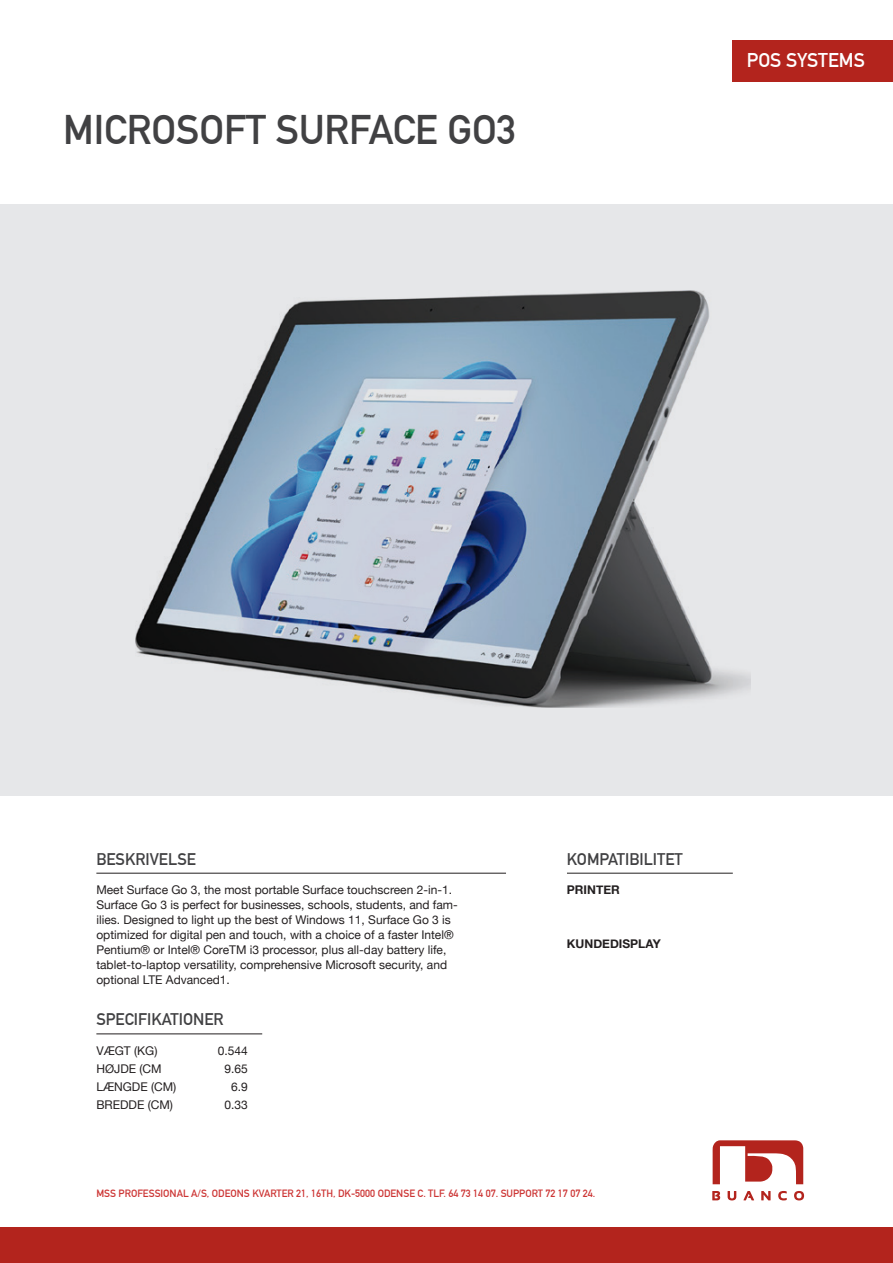
<style>
.page{position:relative;width:893px;height:1263px;background:#fff}
.page>*{position:absolute;margin:0;border:0;box-sizing:border-box;transform-origin:0 0}
.t1{font:700 40.5px "DIN Alternate";color:#414143}
.t2{font:700 19.5px "DIN Alternate";color:#fff}
.t3{font:700 16.5px "DIN Alternate";color:#414143}
.t4{font:12px/15px "Helvetica Neue";color:#231f20}
.t5{font:700 12px "Helvetica Neue";color:#231f20}
.t6{font:700 10.35px "DIN Alternate";color:#cc3433}
</style>
<div class="page">
<div style="left:0;top:204px;width:893px;height:592px;background:#e6e7e9"></div>
<svg style="left:712px;top:1140px;width:91px;height:44px"></svg>
<svg style="left:712px;top:1191px;width:8px;height:9px"></svg>
<svg style="left:728px;top:1191px;width:8px;height:9px"></svg>
<svg style="left:743px;top:1191px;width:11px;height:9px"></svg>
<svg style="left:761px;top:1191px;width:10px;height:9px"></svg>
<svg style="left:778px;top:1191px;width:9px;height:9px"></svg>
<svg style="left:794px;top:1191px;width:10px;height:9px"></svg>
<div style="left:0;top:1228px;width:893px;height:35px;background:#b3241d"></div>
<img style="left:135px;top:290px;width:615px;height:418px">
<div style="left:733px;top:40px;width:160px;height:42px;background:#b3241d"></div>
<hr style="left:96px;top:873px;width:410px;height:1px;background:#231f20">
<hr style="left:96px;top:1034px;width:166px;height:1px;background:#231f20">
<hr style="left:567px;top:873px;width:166px;height:1px;background:#231f20">
<p class="t1" style="left:63px;top:99px;width:455px">MICROSOFT SURFACE GO3</p>
<p class="t2" style="left:747px;top:46px;width:120px">POS SYSTEMS</p>
<p class="t3" style="left:96px;top:846px;width:101px">BESKRIVELSE</p>
<p class="t4" style="left:96px;top:883px;width:357px">Meet Surface Go 3, the most portable Surface touchscreen 2-in-1.</p>
<p class="t4" style="left:96px;top:898px;width:363px">Surface Go 3 is perfect for businesses, schools, students, and fam&shy;ilies. Designed to light up the best of Windows 11, Surface Go 3 is optimized for digital pen and touch, with a choice of a faster Intel® Pentium® or Intel® CoreTM i3 processor, plus all-day battery life, tablet-to-laptop versatility, comprehensive Microsoft security, and optional LTE Advanced1.</p>
<p class="t3" style="left:96px;top:1007px;width:129px">SPECIFIKATIONER</p>
<p class="t4" style="left:96px;top:1043px;width:63px">VÆGT (KG)</p>
<p class="t4" style="left:218px;top:1043px;width:32px">0.544</p>
<p class="t4" style="left:96px;top:1061px;width:67px">HØJDE (CM</p>
<p class="t4" style="left:225px;top:1061px;width:25px">9.65</p>
<p class="t4" style="left:96px;top:1079px;width:82px">LÆNGDE (CM)</p>
<p class="t4" style="left:231px;top:1079px;width:18px">6.9</p>
<p class="t4" style="left:96px;top:1097px;width:78px">BREDDE (CM)</p>
<p class="t4" style="left:225px;top:1097px;width:25px">0.33</p>
<p class="t3" style="left:567px;top:846px;width:117px">KOMPATIBILITET</p>
<p class="t5" style="left:567px;top:880px;width:54px">PRINTER</p>
<p class="t5" style="left:567px;top:934px;width:95px">KUNDEDISPLAY</p>
<p class="t6" style="left:96px;top:1185px;width:500px">MSS PROFESSIONAL A/S, ODEONS KVARTER 21, 16TH, DK-5000 ODENSE C. TLF. 64 73 14 07. SUPPORT 72 17 07 24.</p>
</div>
